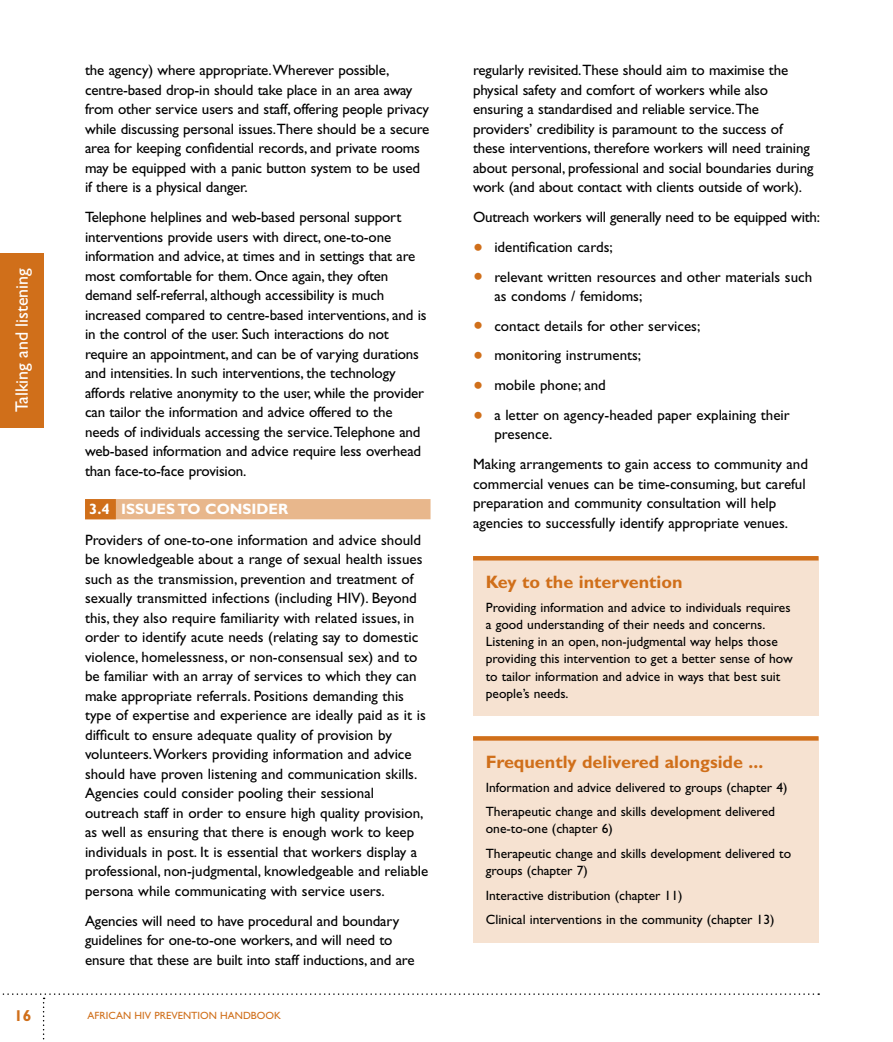
<style>
.page{position:relative;width:893px;height:1042px;background:#fff}
.page>*{position:absolute;margin:0;border:0;box-sizing:border-box;transform-origin:0 0}
.t1{font:700 18px "Gill Sans";color:#d06f1a}
.t2{font:18px "Gill Sans";letter-spacing:-.005em;color:#fff}
.t3{font:700 15.75px "Gill Sans";color:#d06f1a}
.t4{font:15px/19.5px "Gill Sans";letter-spacing:-.01em;color:#000}
.t5{font:700 15px "Gill Sans";color:#fff}
.t6{font:13.5px/17.2px "Gill Sans";color:#000}
.t7{font:10.5px "Gill Sans";color:#d06f1a}
.s1{font-size:28.5px;color:#d06f1a}
</style>
<div class="page">
<svg style="left:2px;top:993px;width:817px;height:47px"></svg>
<div style="left:0;top:253px;width:43px;height:174px;background:#d06f1a"></div>
<div style="left:85px;top:499px;width:346px;height:20px;background:#e8b78c"></div>
<div style="left:85px;top:499px;width:31px;height:20px;background:#d06f1a"></div>
<div style="left:473px;top:557px;width:346px;height:158px;background:#f6e2d1"></div>
<hr style="left:473px;top:556px;width:346px;height:4px;background:#d06f1a">
<div style="left:473px;top:737px;width:346px;height:205px;background:#f6e2d1"></div>
<svg style="left:473px;top:736px;width:346px;height:4px"></svg>
<p class="t2" style="left:12px;top:412px;width:145px;rotate:-90deg">Talking and listening</p>
<p class="t4" style="left:85px;top:60px;width:346px">the agency) where appropriate. Wherever possible, centre-based drop-in should take place in an area away from other service users and staff, offering people privacy while discussing personal issues. There should be a secure area for keeping confidential records, and private rooms may be equipped with a panic button system to be used if there is a physical danger.</p>
<p class="t4" style="left:85px;top:207px;width:343px">Telephone helplines and web-based personal support interventions provide users with direct, one-to-one information and advice, at times and in settings that are most comfortable for them. Once again, they often demand self-referral, although accessibility is much increased compared to centre-based interventions, and is in the control of the user. Such interactions do not require an appointment, and can be of varying durations and intensities. In such interventions, the technology affords relative anonymity to the user, while the provider can tailor the information and advice offered to the needs of individuals accessing the service. Telephone and web-based information and advice require less overhead than face-to-face provision.</p>
<p class="t5" style="left:89px;top:500px;width:128px">3.4 Issues to conside</p>
<p class="t5" style="left:278px;top:500px;width:8px">r</p>
<p class="t4" style="left:85px;top:530px;width:345px">Providers of one-to-one information and advice should be knowledgeable about a range of sexual health issues such as the transmission, prevention and treatment of sexually transmitted infections (including HIV). Beyond this, they also require familiarity with related issues, in order to identify acute needs (relating say to domestic violence, homelessness, or non-consensual sex) and to be familiar with an array of services to which they can make appropriate referrals. Positions demanding this type of expertise and experience are ideally paid as it is difficult to ensure adequate quality of provision by volunteers. Workers providing information and advice should have proven listening and communication skills.<br>Agencies could consider pooling their sessional outreach staff in order to ensure high quality provision, as well as ensuring that there is enough work to keep individuals in post. It is essential that workers display a professional, non-judgmental, knowledgeable and reliable persona while communicating with service users.</p>
<p class="t4" style="left:85px;top:911px;width:331px">Agencies will need to have procedural and boundary guidelines for one-to-one workers, and will need to ensure that these are built into staff inductions, and are</p>
<p class="t3" style="left:14px;top:1006px;width:19px">16</p>
<p class="t7" style="left:88px;top:1010px;width:195px">AFRICAN HIV PREVENTION HANDBOOK</p>
<p class="t4" style="left:473px;top:60px;width:342px">regularly revisited. These should aim to maximise the physical safety and comfort of workers while also ensuring a standardised and reliable service. The providers’ credibility is paramount to the success of these interventions, therefore workers will need training about personal, professional and social boundaries during work (and about contact with clients outside of work).</p>
<p class="t4" style="left:473px;top:207px;width:348px">Outreach workers will generally need to be equipped with:</p>
<p class="t4" style="left:473px;top:237px;width:141px"><span class="s1">•</span> identification cards;</p>
<p class="t4" style="left:494px;top:267px;width:319px;text-indent:-21px"><span class="s1">•</span> relevant written resources and other materials such as condoms / femidoms;</p>
<p class="t4" style="left:473px;top:316px;width:229px"><span class="s1">•</span> contact details for other services;</p>
<p class="t4" style="left:473px;top:345px;width:170px"><span class="s1">•</span> monitoring instruments;</p>
<p class="t4" style="left:473px;top:375px;width:134px"><span class="s1">•</span> mobile phone; and</p>
<p class="t4" style="left:494px;top:405px;width:297px;text-indent:-21px"><span class="s1">•</span> a letter on agency-headed paper explaining their presence.</p>
<p class="t4" style="left:473px;top:454px;width:336px">Making arrangements to gain access to community and commercial venues can be time-consuming, but careful preparation and community consultation will help agencies to successfully identify appropriate venues.</p>
<p class="t1" style="left:486px;top:571px;width:198px">Key to the intervention</p>
<p class="t6" style="left:486px;top:598px;width:308px">Providing information and advice to individuals requires a good understanding of their needs and concerns.<br>Listening in an open, non-judgmental way helps those providing this intervention to get a better sense of how to tailor information and advice in ways that best suit people’s needs.</p>
<p class="t1" style="left:486px;top:751px;width:279px">Frequently delivered alongside ...</p>
<p class="t6" style="left:486px;top:775px;width:303px;line-height:24.5px">Information and advice delivered to groups (chapter 4)<br>Therapeutic change and skills development delivered</p>
<p class="t6" style="left:486px;top:816px;width:307px;line-height:24.5px">one-to-one (chapter 6)<br>Therapeutic change and skills development delivered to</p>
<p class="t6" style="left:486px;top:858px;width:290px;line-height:24.5px">groups (chapter 7)<br>Interactive distribution (chapter 11)<br>Clinical interventions in the community (chapter 13)</p>
</div>
